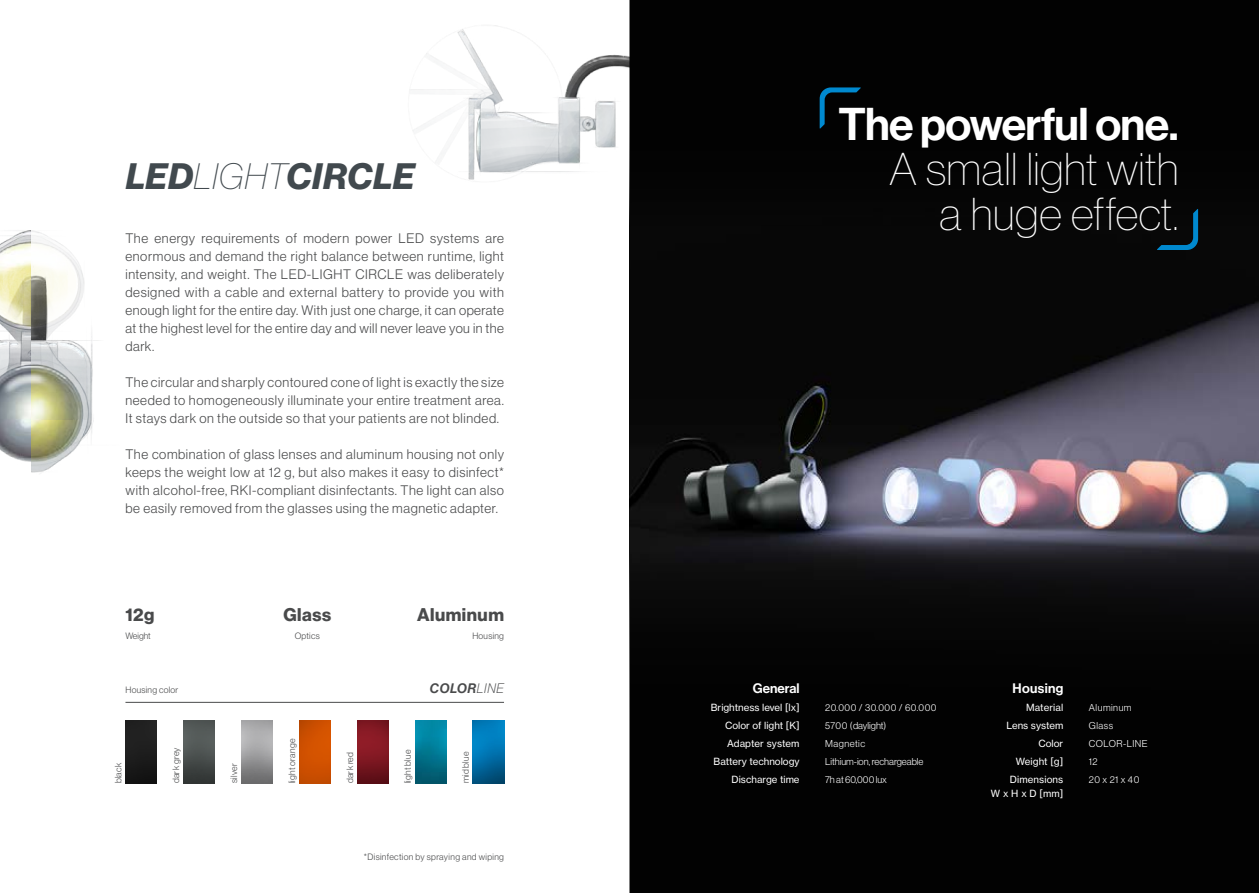
<style>
.page{position:relative;width:1259px;height:893px;background:#fff}
.page>*{position:absolute;margin:0;border:0;box-sizing:border-box;transform-origin:0 0}
.ICL_head_30pt{font:45px/45px "N Haas Grotesk DS Pro 25 Th";letter-spacing:.01em;color:#fff;text-align:right}
.ICL_head_30pt-2{font:45px "N Haas Grotesk DS Pro 65 Md";letter-spacing:-.015em;color:#fff}
.t1{font:36px "N Haas Grotesk DS Pro 76 Bd It";letter-spacing:.02em;color:#41494e}
.t2{font:18px "N Haas Grotesk DS Pro 75 Bd";letter-spacing:.03em;color:#494a4b}
.ICL_body_9pt{font:13.5px/18px "N Haas Grotesk DS Pro 45 Lt";letter-spacing:.04em;color:#494a4b;text-align:justify}
.t3{font:13.5px "N Haas Grotesk DS Pro 65 Md";letter-spacing:.015em;color:#fff}
.t4{font:13.5px "N Haas Grotesk DS Pro 66 Md It";letter-spacing:.05em;color:#494a4b}
.t5{font:9.75px/13.5px "N Haas Grotesk TX Pro 55 Rg";color:#fff;text-align:right}
.t6{font:9.75px "N Haas Grotesk DS Pro 45 Lt";letter-spacing:.04em;color:#fff}
.t7{font:9.75px "N Haas Grotesk DS Pro 45 Lt";color:#fff}
.t8{font:9px "N Haas Grotesk DS Pro 45 Lt";letter-spacing:.03em;color:#494a4b}
.s1{font-family:"N Haas Grotesk DS Pro 26 Th It"}
.s2{font-family:"N Haas Grotesk DS Pro 36 X Lt It"}
</style>
<div class="page">
<img style="left:409px;top:25px;width:220px;height:155px">
<div style="left:629px;top:0;width:630px;height:893px;background:#020202"></div>
<img style="left:0;top:230px;width:94px;height:243px">
<img style="left:31px;top:230px;width:68px;height:190px">
<img style="left:629px;top:99px;width:630px;height:644px">
<img style="left:125px;top:720px;width:31px;height:63px">
<img style="left:183px;top:720px;width:31px;height:63px">
<img style="left:241px;top:720px;width:31px;height:63px">
<img style="left:299px;top:720px;width:31px;height:63px">
<img style="left:357px;top:720px;width:31px;height:63px">
<img style="left:415px;top:720px;width:31px;height:63px">
<img style="left:473px;top:720px;width:31px;height:63px">
<hr style="left:125px;top:702px;width:379px;height:1px;background:#494a4b">
<svg style="left:819px;top:87px;width:42px;height:42px;background:#011c2a"></svg>
<svg style="left:1156px;top:209px;width:42px;height:41px;background:#05212f"></svg>
<p class="t1" style="left:126px;top:156px;width:290px">LED<span class="s1">LIGHT</span>CIRCLE</p>
<p class="ICL_body_9pt" style="left:125px;top:230px;width:380px">The energy requirements of modern power LED systems are enormous and demand the right balance between runtime, light intensity, and weight. The LED-LIGHT CIRCLE was deliberately designed with a cable and external battery to provide you with enough light for the entire day. With just one charge, it can operate at the highest level for the entire day and will never leave you in the dark.</p>
<p class="ICL_body_9pt" style="left:125px;top:374px;width:380px">The circular and sharply contoured cone of light is exactly the size needed to homogeneously illuminate your entire treatment area.<br>It stays dark on the outside so that your patients are not blinded.</p>
<p class="ICL_body_9pt" style="left:125px;top:446px;width:380px">The combination of glass lenses and aluminum housing not only keeps the weight low at 12 g, but also makes it easy to disinfect* with alcohol-free, RKI-compliant disinfectants. The light can also be easily removed from the glasses using the magnetic adapter.</p>
<p class="t2" style="left:125px;top:604px;width:31px">12g</p>
<p class="t8" style="left:125px;top:631px;width:27px">Weight</p>
<p class="t2" style="left:283px;top:604px;width:49px">Glass</p>
<p class="t8" style="left:295px;top:631px;width:27px">Optics</p>
<p class="t2" style="left:417px;top:604px;width:88px">Aluminum</p>
<p class="t8" style="left:472px;top:631px;width:33px">Housing</p>
<p class="ICL_head_30pt-2" style="left:838px;top:98px;width:341px">The powerful one.</p>
<p class="ICL_head_30pt" style="left:889px;top:146px;width:290px">A small light with a huge effect.</p>
<p class="t3" style="left:753px;top:681px;width:48px">General</p>
<p class="t5" style="left:711px;top:701px;width:90px">Brightness level [lx]</p>
<p class="t6" style="left:825px;top:702px;width:113px">20.000 / 30.000 / 60.000</p>
<p class="t5" style="left:725px;top:719px;width:76px">Color of light [K]</p>
<p class="t7" style="left:825px;top:720px;width:63px">5700 (daylight)</p>
<p class="t5" style="left:727px;top:737px;width:74px">Adapter system</p>
<p class="t6" style="left:825px;top:738px;width:42px">Magnetic</p>
<p class="t5" style="left:713px;top:755px;width:87px">Battery technology</p>
<p class="t7" style="left:825px;top:756px;width:100px">Lithium-ion, rechargeable</p>
<p class="t5" style="left:731px;top:773px;width:70px">Discharge time</p>
<p class="t7" style="left:825px;top:774px;width:63px">7h at 60,000 lux</p>
<p class="t4" style="left:430px;top:681px;width:76px">COLOR<span class="s2">LINE</span></p>
<p class="t8" style="left:125px;top:685px;width:54px">Housing color</p>
<p class="t3" style="left:1012px;top:681px;width:52px">Housing</p>
<p class="t5" style="left:1026px;top:701px;width:39px">Material</p>
<p class="t6" style="left:1089px;top:702px;width:44px">Aluminum</p>
<p class="t5" style="left:1006px;top:719px;width:58px">Lens system</p>
<p class="t6" style="left:1089px;top:720px;width:26px">Glass</p>
<p class="t5" style="left:1038px;top:737px;width:26px">Color</p>
<p class="t6" style="left:1089px;top:738px;width:60px">COLOR-LINE</p>
<p class="t5" style="left:1015px;top:755px;width:49px">Weight [g]</p>
<p class="t6" style="left:1089px;top:756px;width:10px">12</p>
<p class="t5" style="left:991px;top:773px;width:74px">Dimensions<br>W x H x D [mm]</p>
<p class="t6" style="left:1088px;top:774px;width:52px">20 x 21 x 40</p>
<p class="t8" style="left:287px;top:783px;width:46px;rotate:-90deg">light orange</p>
<p class="t8" style="left:171px;top:783px;width:37px;rotate:-90deg">dark grey</p>
<p class="t8" style="left:345px;top:783px;width:33px;rotate:-90deg">dark red</p>
<p class="t8" style="left:403px;top:783px;width:35px;rotate:-90deg">light blue</p>
<p class="t8" style="left:460px;top:783px;width:33px;rotate:-90deg">mid blue</p>
<p class="t8" style="left:113px;top:783px;width:22px;rotate:-90deg">black</p>
<p class="t8" style="left:229px;top:783px;width:21px;rotate:-90deg">silver</p>
<p class="t8" style="left:364px;top:852px;width:142px">*Disinfection by spraying and wiping</p>
</div>
